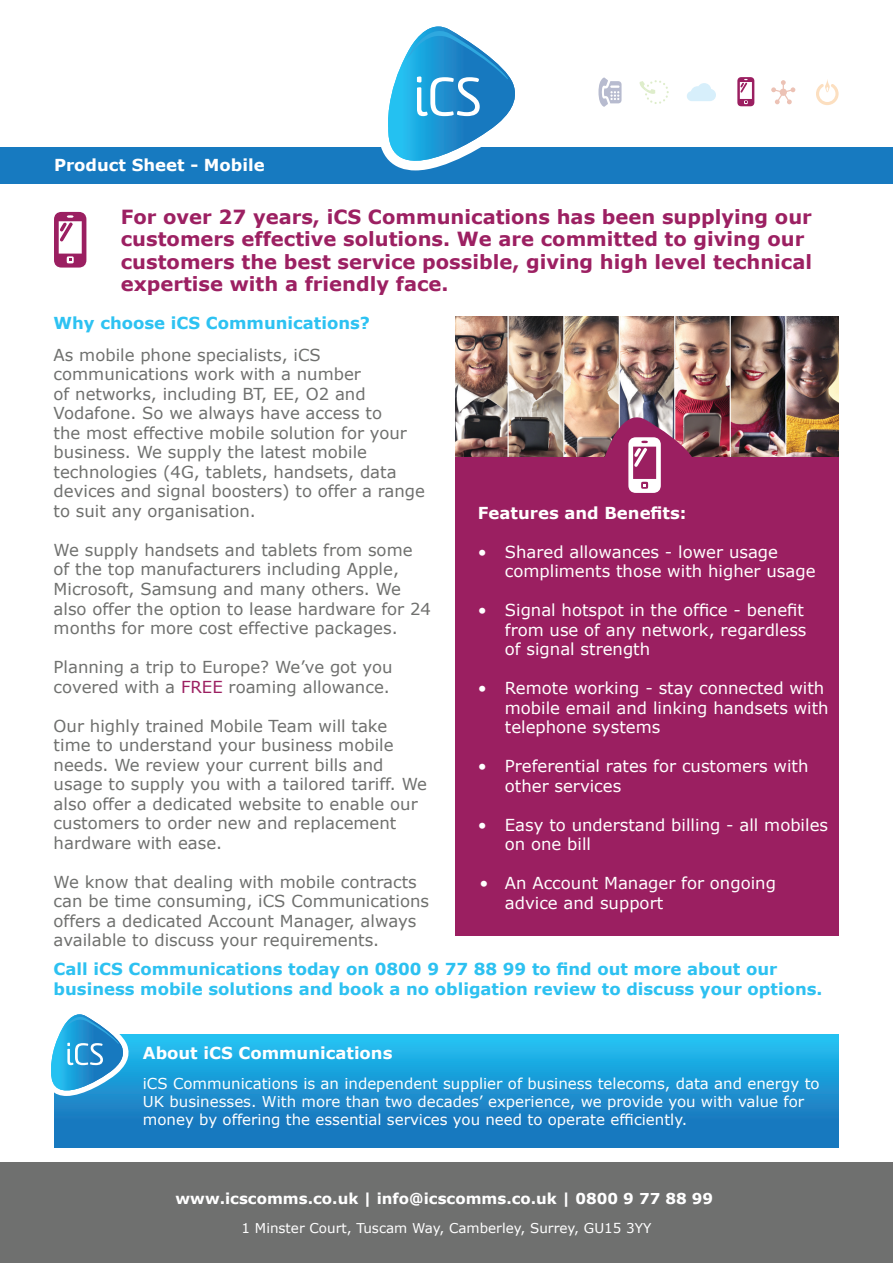
<style>
.page{position:relative;width:893px;height:1263px;background:#fff}
.page>*{position:absolute;margin:0;border:0;box-sizing:border-box;transform-origin:0 0}
.t1{font:700 19.5px/22.5px "Verdana";color:#9c2062}
.t2{font:16.5px/19.5px "Verdana";color:#6f706e}
.t3{font:16.5px/19.5px "Verdana";color:#fff}
.t4{font:700 16.5px/19.5px "Verdana";color:#2dc1f1}
.t5{font:700 16.5px "Verdana";color:#fff}
.t6{font:700 16.5px "Verdana";color:#2dc2f2}
.t7{font:15px/18px "Verdana";color:#fff}
.t8{font:700 15px "Verdana";color:#fff}
.t9{font:13.5px "Verdana";color:#fff}
.s1{color:#9b1f61}
</style>
<div class="page">
<div style="left:0;top:147px;width:893px;height:37px;background:#177ac0"></div>
<div style="left:0;top:1163px;width:893px;height:100px;background:#6f706f"></div>
<svg style="left:598px;top:78px;width:24px;height:29px"></svg>
<svg style="left:639px;top:80px;width:30px;height:24px"></svg>
<svg style="left:687px;top:83px;width:29px;height:18px"></svg>
<svg style="left:737px;top:77px;width:17px;height:29px"></svg>
<svg style="left:771px;top:80px;width:24px;height:24px"></svg>
<svg style="left:816px;top:79px;width:23px;height:26px"></svg>
<svg style="left:381px;top:26px;width:134px;height:145px"></svg>
<svg style="left:54px;top:212px;width:32px;height:56px"></svg>
<div style="left:54px;top:1034px;width:785px;height:113px;background:linear-gradient(to bottom,#22c0f1,#176bb5)"></div>
<svg style="left:51px;top:1014px;width:81px;height:95px"></svg>
<img style="left:455px;top:317px;width:384px;height:140px">
<div style="left:455px;top:457px;width:384px;height:478px;background:#9b1f61"></div>
<svg style="left:596px;top:409px;width:104px;height:84px"></svg>
<p class="t5" style="left:54px;top:153px;width:212px">Product Sheet - Mobile</p>
<p class="t1" style="left:121px;top:205px;width:693px">For over 27 years, iCS Communications has been supplying our customers effective solutions. We are committed to giving our customers the best service possible, giving high level technical expertise with a friendly face.</p>
<p class="t6" style="left:54px;top:312px;width:318px">Why choose iCS Communications?</p>
<p class="t2" style="left:54px;top:345px;width:373px">As mobile phone specialists, iCS communications work with a number<br>of networks, including BT, EE, O2 and Vodafone. So we always have access to<br>the most effective mobile solution for your business. We supply the latest mobile technologies (4G, tablets, handsets, data devices and signal boosters) to offer a range to suit any organisation.</p>
<p class="t2" style="left:54px;top:540px;width:379px">We supply handsets and tablets from some of the top manufacturers including Apple, Microsoft, Samsung and many others. We also offer the option to lease hardware for 24 months for more cost effective packages.</p>
<p class="t2" style="left:54px;top:657px;width:341px">Planning a trip to Europe? We’ve got you covered with a <span class="s1">FREE</span> roaming allowance.</p>
<p class="t2" style="left:54px;top:716px;width:375px">Our highly trained Mobile Team will take time to understand your business mobile needs. We review your current bills and usage to supply you with a tailored tariff. We also offer a dedicated website to enable our customers to order new and replacement hardware with ease.</p>
<p class="t2" style="left:54px;top:872px;width:377px">We know that dealing with mobile contracts can be time consuming, iCS Communications offers a dedicated Account Manager, always available to discuss your requirements.</p>
<p class="t5" style="left:478px;top:501px;width:210px">Features and Benefits:</p>
<p class="t3" style="left:505px;top:542px;width:312px;text-indent:-27px">• Shared allowances - lower usage compliments those with higher usage</p>
<p class="t3" style="left:505px;top:600px;width:303px;text-indent:-27px">• Signal hotspot in the office - benefit from use of any network, regardless of signal strength</p>
<p class="t3" style="left:505px;top:678px;width:325px;text-indent:-27px">• Remote working - stay connected with mobile email and linking handsets with telephone systems</p>
<p class="t3" style="left:505px;top:756px;width:305px;text-indent:-27px">• Preferential rates for customers with other services</p>
<p class="t3" style="left:505px;top:815px;width:325px;text-indent:-27px">• Easy to understand billing - all mobiles on one bill</p>
<p class="t3" style="left:505px;top:873px;width:273px;text-indent:-26px">• An Account Manager for ongoing advice and support</p>
<p class="t4" style="left:54px;top:959px;width:770px">Call iCS Communications today on 0800 9 77 88 99 to find out more about our business mobile solutions and book a no obligation review to discuss your options.</p>
<p class="t5" style="left:143px;top:1041px;width:251px">About iCS Communications</p>
<p class="t7" style="left:143px;top:1074px;width:678px">iCS Communications is an independent supplier of business telecoms, data and energy to<br>UK businesses. With more than two decades’ experience, we provide you with value for money by offering the essential services you need to operate efficiently.</p>
<p class="t8" style="left:176px;top:1188px;width:539px">www.icscomms.co.uk | info@icscomms.co.uk | 0800 9 77 88 99</p>
<p class="t9" style="left:242px;top:1219px;width:411px">1 Minster Court, Tuscam Way, Camberley, Surrey, GU15 3YY</p>
</div>
